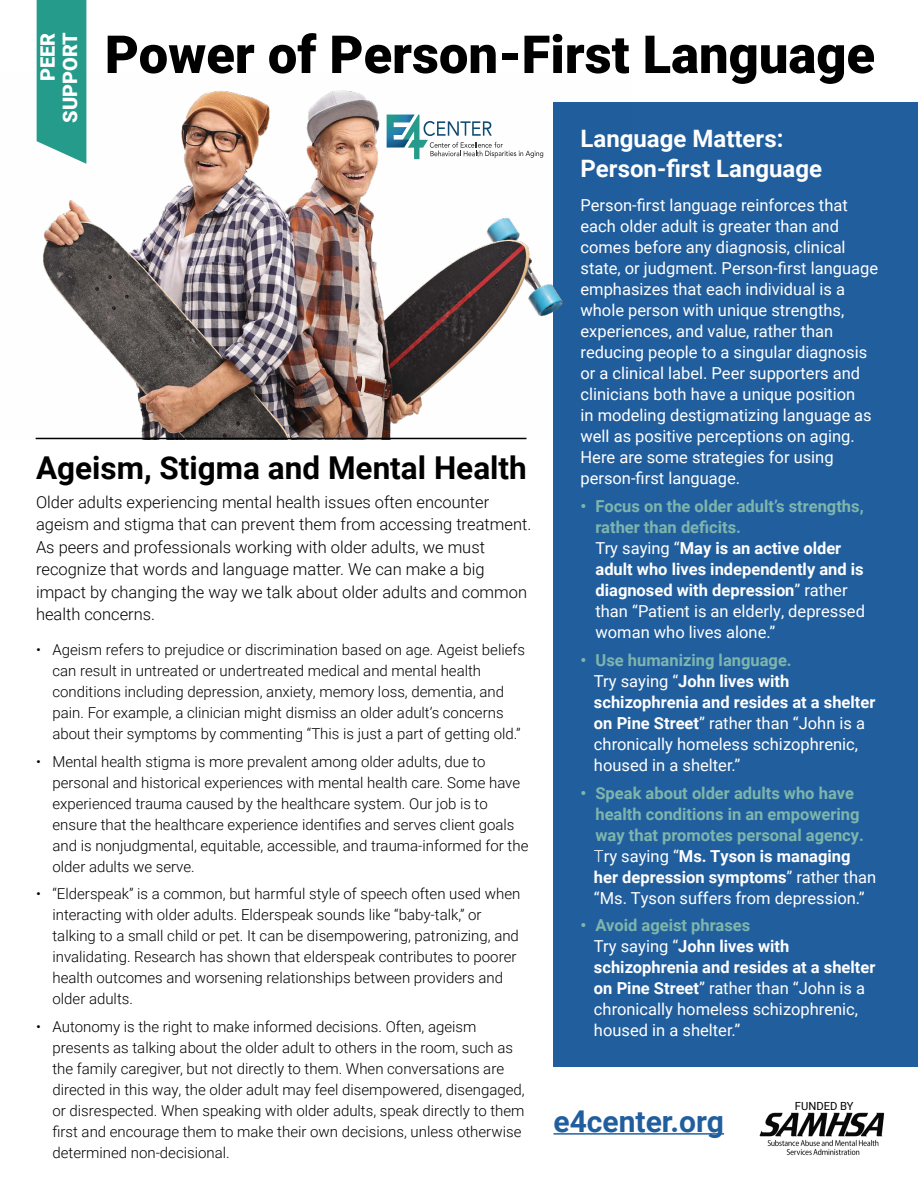
<style>
.page{position:relative;width:918px;height:1188px;background:#fff}
.page>*{position:absolute;margin:0;border:0;box-sizing:border-box;transform-origin:0 0}
.t1{font:900 52.5px "Roboto";color:#000}
.t2{font:700 31.5px "Roboto";color:#000}
.t3{font:700 30px "Roboto";color:#215e9e}
.t4{font:700 24px/30px "Roboto";color:#fff}
.t5{font:900 19.95px "Roboto";color:#fff}
.t6{font:16.5px/21px "Roboto";color:#fff}
.t7{font:300 16.5px/22.5px "Roboto";color:#000}
.t8{font:700 16.5px/21px "Roboto";color:#fff}
.t9{font:700 16.5px/21px "Roboto";color:#7eb6ac}
.t10{font:300 15px/21px "Roboto";color:#000}
.t11{font:11.25px "Roboto";color:#000}
.s1{color:#7eb6ac}
.s2{font-weight:400}
.s3{font-weight:700;color:#7eb6ac}
.s4{font-weight:700}
.s5{font-weight:300;color:#fff}
.s6{font-weight:400;color:#fff}
.s7{color:#fff}
</style>
<div class="page">
<div style="left:554px;top:102px;width:364px;height:964px;background:#215e9e"></div>
<img style="left:35px;top:72px;width:528px;height:367px">
<svg style="left:37px;top:0;width:49px;height:164px;background:#34a193"></svg>
<img style="left:759px;top:1112px;width:126px;height:44px">
<svg style="left:387px;top:115px;width:156px;height:44px"></svg>
<hr style="left:554px;top:1133px;width:170px;height:2px;background:#215e9e">
<hr style="left:36px;top:438px;width:490px;height:1px;background:#000">
<h3 class="t5" style="left:56px;top:123px;width:92px;rotate:-90deg">SUPPORT</h3>
<h3 class="t5" style="left:34px;top:81px;width:50px;rotate:-90deg">PEER</h3>
<h1 class="t1" style="left:105px;top:18px;width:772px">Power of Person-First Language</h1>
<h2 class="t2" style="left:36px;top:445px;width:492px">Ageism, Stigma and Mental Health</h2>
<p class="t7" style="left:36px;top:490px;width:497px">Older adults experiencing mental health issues often encounter ageism and stigma that can prevent them from accessing treatment.<br>As peers and professionals working with older adults, we must recognize that words and language matter. We can make a big impact by changing the way we talk about older adults and common health concerns.</p>
<p class="t10" style="left:52px;top:638px;width:474px;text-indent:-16px">• Ageism refers to prejudice or discrimination based on age. Ageist beliefs can result in untreated or undertreated medical and mental health conditions including depression, anxiety, memory loss, dementia, and pain. For example, a clinician might dismiss an older adult’s concerns about their symptoms by commenting “This is just a part of getting old.”</p>
<p class="t10" style="left:52px;top:750px;width:477px;text-indent:-16px">• Mental health stigma is more prevalent among older adults, due to personal and historical experiences with mental health care. Some have experienced trauma caused by the healthcare system. Our job is to ensure that the healthcare experience identifies and serves client goals and is nonjudgmental, equitable, accessible, and trauma-informed for the older adults we serve.</p>
<p class="t10" style="left:52px;top:883px;width:469px;text-indent:-16px">• “Elderspeak” is a common, but harmful style of speech often used when interacting with older adults. Elderspeak sounds like “baby-talk,” or talking to a small child or pet. It can be disempowering, patronizing, and invalidating. Research has shown that elderspeak contributes to poorer health outcomes and worsening relationships between providers and older adults.</p>
<p class="t10" style="left:52px;top:1016px;width:474px;text-indent:-16px">• Autonomy is the right to make informed decisions. Often, ageism presents as talking about the older adult to others in the room, such as the family caregiver, but not directly to them. When conversations are directed in this way, the older adult may feel disempowered, disengaged, or disrespected. When speaking with older adults, speak directly to them first and encourage them to make their own decisions, unless otherwise determined non-decisional.</p>
<h3 class="t4" style="left:580px;top:122px;width:243px">Language Matters:<br>Person-first Language</h3>
<p class="t6" style="left:580px;top:194px;width:299px">Person-first language reinforces that each older adult is greater than and comes before any diagnosis, clinical state, or judgment. Person-first language emphasizes that each individual is a whole person with unique strengths, experiences, and value, rather than reducing people to a singular diagnosis or a clinical label. Peer supporters and clinicians both have a unique position<br>in modeling destigmatizing language as well as positive perceptions on aging.<br>Here are some strategies for using person-first language.</p>
<p class="t8" style="left:595px;top:495px;width:271px;text-indent:-15px"><span class="s1">• Focus on the older adult’s strengths, rather than deficits.<br></span><span class="s2">Try saying “</span>May is an active older adult who lives independently and is diagnosed with depression<span class="s2">” rather than “Patient is an elderly, depressed woman who lives alone.”</span></p>
<p class="t6" style="left:594px;top:649px;width:283px;text-indent:-13px"><span class="s3">• Use humanizing language.<br></span>Try saying “<span class="s4">John lives with schizophrenia and resides at a shelter on Pine Street</span>” rather than “John is a chronically homeless schizophrenic, housed in a shelter.”</p>
<p class="t9" style="left:594px;top:782px;width:284px;text-indent:-13px">• Speak about older adults who have health conditions in an empowering way that promotes personal agency.<br><span class="s5">T</span><span class="s6">ry saying “</span><span class="s7">Ms. Tyson is managing her depression symptoms</span><span class="s6">” rather than “Ms. Tyson suffers from depression.”</span></p>
<p class="t6" style="left:594px;top:914px;width:283px;text-indent:-13px"><span class="s3">• Avoid ageist phrases<br></span>Try saying “<span class="s4">John lives with schizophrenia and resides at a shelter on Pine Street</span>” rather than “John is a chronically homeless schizophrenic, housed in a shelter.”</p>
<h3 class="t3" style="left:554px;top:1100px;width:172px">e4center.org</h3>
<p class="t11" style="left:795px;top:1098px;width:60px">FUNDED BY</p>
</div>
